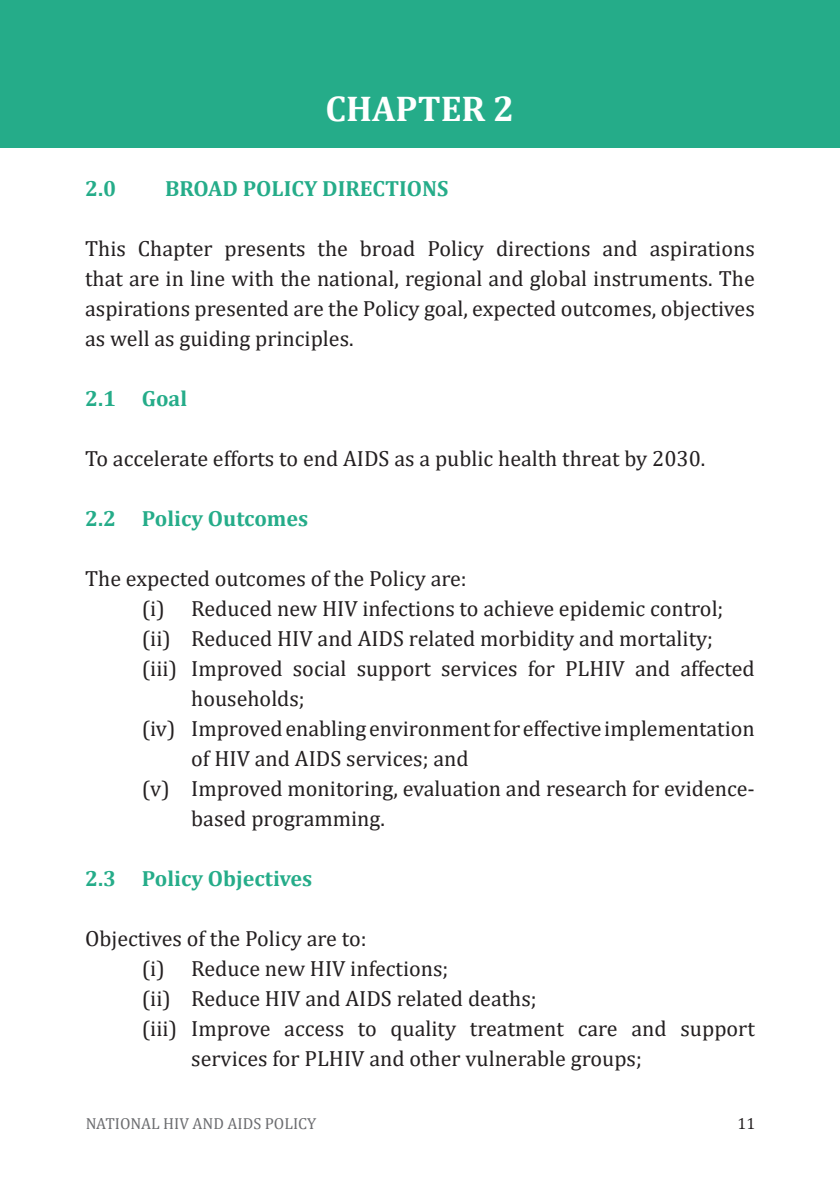
<style>
.page{position:relative;width:840px;height:1191px;background:#fff}
.page>*{position:absolute;margin:0;border:0;box-sizing:border-box;transform-origin:0 0}
.t1{font:700 36px "Cambria";color:#fff}
.t2{font:22px/30px "Cambria";color:#231f20;text-align:justify}
.t3{font:700 22px "Cambria";color:#25ac89}
.t4{font:16px "Cambria";color:#6c6d70}
.t5{font:16px "Cambria";color:#231f20}
</style>
<div class="page">
<div style="left:0;top:0;width:839px;height:147px;background:#25ac89"></div>
<h1 class="t1" style="left:325px;top:83px;width:191px">CHAPTER 2</h1>
<p class="t3" style="left:85px;top:173px;width:33px">2.0</p>
<p class="t3" style="left:165px;top:173px;width:284px">BROAD POLICY DIRECTIONS</p>
<p class="t2" style="left:85px;top:233px;width:670px">This Chapter presents the broad Policy directions and aspirations that are in line with the national, regional and global instruments. The aspirations presented are the Policy goal, expected outcomes, objectives as well as guiding principles.</p>
<p class="t3" style="left:85px;top:383px;width:103px">2.1 Goal</p>
<p class="t2" style="left:85px;top:443px;width:621px">To accelerate efforts to end AIDS as a public health threat by 2030.</p>
<p class="t3" style="left:85px;top:503px;width:224px">2.2 Policy Outcomes</p>
<p class="t2" style="left:85px;top:563px;width:383px">The expected outcomes of the Policy are:</p>
<p class="t2" style="left:142px;top:593px;width:582px">(i) Reduced new HIV infections to achieve epidemic control;</p>
<p class="t2" style="left:142px;top:623px;width:572px">(ii) Reduced HIV and AIDS related morbidity and mortality;</p>
<p class="t2" style="left:142px;top:653px;width:614px">(iii) Improved social support services for PLHIV and affected</p>
<p class="t2" style="left:191px;top:683px;width:115px">households;</p>
<p class="t2" style="left:142px;top:713px;width:614px">(iv) Improved enabling environment for effective implementation</p>
<p class="t2" style="left:191px;top:743px;width:279px">of HIV and AIDS services; and</p>
<p class="t2" style="left:142px;top:773px;width:614px">(v) Improved monitoring, evaluation and research for evidence-</p>
<p class="t2" style="left:191px;top:803px;width:195px">based programming.</p>
<p class="t3" style="left:85px;top:863px;width:228px">2.3 Policy Objectives</p>
<p class="t2" style="left:85px;top:923px;width:283px">Objectives of the Policy are to:</p>
<p class="t2" style="left:142px;top:953px;width:308px">(i) Reduce new HIV infections;</p>
<p class="t2" style="left:142px;top:983px;width:396px">(ii) Reduce HIV and AIDS related deaths;</p>
<p class="t2" style="left:142px;top:1013px;width:614px">(iii) Improve access to quality treatment care and support</p>
<p class="t2" style="left:191px;top:1043px;width:452px">services for PLHIV and other vulnerable groups;</p>
<p class="t4" style="left:86px;top:1113px;width:232px">NATIONAL HIV AND AIDS POLICY</p>
<p class="t5" style="left:737px;top:1113px;width:19px">11</p>
</div>
